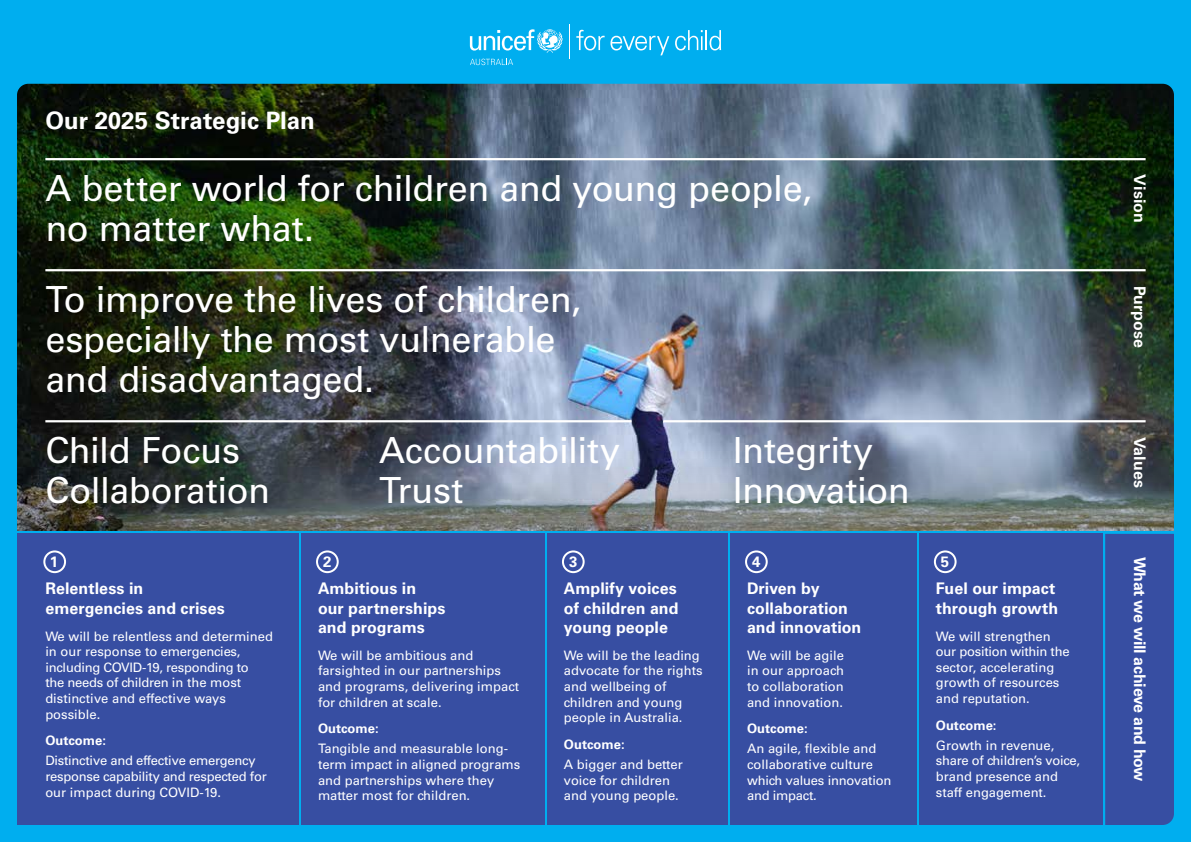
<style>
.page{position:relative;width:1191px;height:842px;background:#00aeef}
.page>*{position:absolute;margin:0;border:0;box-sizing:border-box;transform-origin:0 0}
.t1{font:36px/40px "Univers LT Std";letter-spacing:-.01em;color:#fff}
.t2{font:700 24px "Univers LT Std";color:#fff}
.t3{font:700 16px/19.2px "Univers LT Std";color:#fff}
.t4{font:700 16px "Univers LT Std";letter-spacing:-.02em;color:#fff}
.t5{font:700 15px "Univers LT Std";color:#fff}
.t6{font:13px/15.6px "Univers LT Std";color:#fff}
.t7{font:13px/15.6px "Univers LT Std";letter-spacing:-.02em;color:#fff}
.t8{font:700 13px "Univers LT Std";color:#fff}
</style>
<div class="page">
<img style="left:17px;top:84px;width:1157px;height:363px">
<img style="left:17px;top:447px;width:1157px;height:84px">
<svg style="left:470px;top:59px;width:43px;height:6px"></svg>
<svg style="left:470px;top:29px;width:92px;height:24px"></svg>
<svg style="left:576px;top:30px;width:28px;height:20px"></svg>
<svg style="left:610px;top:36px;width:59px;height:19px"></svg>
<svg style="left:675px;top:30px;width:27px;height:20px"></svg>
<hr style="left:705px;top:30px;width:2px;height:20px;background:#fff">
<svg style="left:709px;top:30px;width:12px;height:20px"></svg>
<hr style="left:569px;top:24px;width:1px;height:35px;background:#fff">
<hr style="left:45px;top:158px;width:1100px;height:2px;background:#fff">
<hr style="left:45px;top:269px;width:1100px;height:2px;background:#fff">
<hr style="left:45px;top:420px;width:1100px;height:2px;background:#fff">
<div style="left:1105px;top:534px;width:69px;height:291px;background:#374ea2"></div>
<div style="left:17px;top:534px;width:281px;height:291px;background:#374ea2"></div>
<div style="left:301px;top:534px;width:243px;height:291px;background:#374ea2"></div>
<div style="left:547px;top:534px;width:180px;height:291px;background:#374ea2"></div>
<div style="left:730px;top:534px;width:186px;height:291px;background:#374ea2"></div>
<div style="left:919px;top:534px;width:183px;height:291px;background:#374ea2"></div>
<div style="left:43px;top:550px;width:23px;height:23px;border:2px solid #fff;border-radius:50%"></div>
<div style="left:316px;top:550px;width:23px;height:23px;border:2px solid #fff;border-radius:50%"></div>
<div style="left:562px;top:550px;width:22px;height:23px;border:2px solid #fff;border-radius:50%"></div>
<div style="left:745px;top:550px;width:22px;height:23px;border:2px solid #fff;border-radius:50%"></div>
<div style="left:934px;top:550px;width:22px;height:23px;border:2px solid #fff;border-radius:50%"></div>
<img style="left:630px;top:414px;width:35px;height:14px">
<h2 class="t2" style="left:45px;top:107px;width:271px">Our 2025 Strategic Plan</h2>
<h1 class="t1" style="left:45px;top:168px;width:768px">A better world for children and young people, no matter what.</h1>
<h1 class="t1" style="left:45px;top:279px;width:537px">To improve the lives of children, especially the most vulnerable and disadvantaged.</h1>
<h1 class="t1" style="left:45px;top:430px;width:226px">Child Focus<br>Collaboration</h1>
<h1 class="t1" style="left:379px;top:430px;width:242px">Accountability<br>Trust</h1>
<h1 class="t1" style="left:733px;top:430px;width:178px">Integrity<br>Innovation</h1>
<p class="t5" style="left:50px;top:553px;width:10px">1</p>
<p class="t5" style="left:323px;top:553px;width:10px">2</p>
<p class="t5" style="left:569px;top:553px;width:10px">3</p>
<p class="t5" style="left:752px;top:553px;width:10px">4</p>
<p class="t5" style="left:941px;top:553px;width:10px">5</p>
<p class="t3" style="left:45px;top:579px;width:181px">Relentless in emergencies and crises</p>
<p class="t6" style="left:45px;top:628px;width:229px">We will be relentless and determined in our response to emergencies, including COVID-19, responding to<br>the needs of children in the most distinctive and effective ways possible.</p>
<p class="t8" style="left:45px;top:733px;width:62px">Outcome:</p>
<p class="t7" style="left:45px;top:753px;width:223px">Distinctive and effective emergency response capability and respected for our impact during COVID-19.</p>
<p class="t3" style="left:318px;top:579px;width:129px">Ambitious in our partnerships and programs</p>
<p class="t6" style="left:318px;top:647px;width:203px">We will be ambitious and farsighted in our partnerships and programs, delivering impact for children at scale.</p>
<p class="t8" style="left:318px;top:721px;width:62px">Outcome:</p>
<p class="t6" style="left:318px;top:741px;width:204px">Tangible and measurable long&shy;term impact in aligned programs and partnerships where they matter most for children.</p>
<p class="t3" style="left:564px;top:579px;width:116px;text-align:justify">Amplify voices of children and young people</p>
<p class="t6" style="left:564px;top:647px;width:140px">We will be the leading advocate for the rights and wellbeing of children and young people in Australia.</p>
<p class="t8" style="left:564px;top:737px;width:62px">Outcome:</p>
<p class="t6" style="left:564px;top:756px;width:120px">A bigger and better voice for children and young people.</p>
<p class="t3" style="left:747px;top:579px;width:116px">Driven by collaboration and innovation</p>
<p class="t6" style="left:747px;top:647px;width:98px;text-align:justify">We will be agile in our approach to collaboration and innovation.</p>
<p class="t8" style="left:747px;top:721px;width:62px">Outcome:</p>
<p class="t6" style="left:747px;top:741px;width:146px">An agile, flexible and collaborative culture which values innovation and impact.</p>
<p class="t3" style="left:936px;top:579px;width:124px">Fuel our impact through growth</p>
<p class="t6" style="left:936px;top:628px;width:135px">We will strengthen our position within the sector, accelerating growth of resources and reputation.</p>
<p class="t8" style="left:936px;top:718px;width:62px">Outcome:</p>
<p class="t6" style="left:936px;top:737px;width:146px">Growth in revenue, share of children’s voice, brand presence and staff engagement.</p>
<p class="t3" style="left:1149px;top:174px;width:50px;rotate:90deg">Vision</p>
<p class="t3" style="left:1149px;top:285px;width:64px;rotate:90deg">Purpose</p>
<p class="t3" style="left:1149px;top:437px;width:52px;rotate:90deg">Values</p>
<p class="t4" style="left:1149px;top:556px;width:227px;rotate:90deg">What we will achieve and how</p>
</div>
